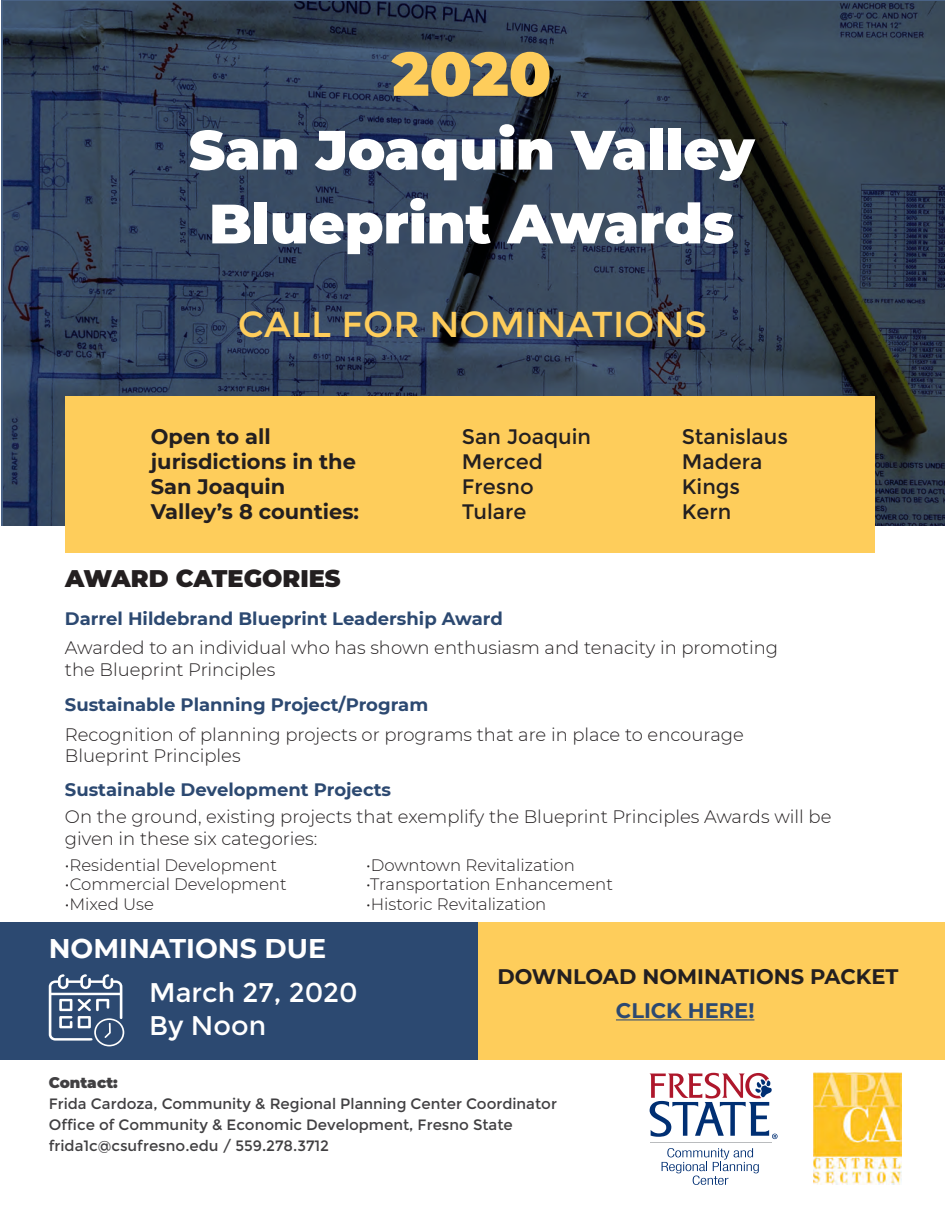
<style>
.page{position:relative;width:945px;height:1215px;background:#fff}
.page>*{position:absolute;margin:0;border:0;box-sizing:border-box;transform-origin:0 0}
.t1{font:36px "Montserrat";color:#fecd5b}
.t2{font:27px/32.4px "Montserrat";color:#fff}
.t3{font:700 27px "Montserrat";color:#fff}
.t4{font:900 24px "Montserrat";color:#231f20}
.t5{font:700 21px/25.2px "Montserrat";color:#231f20}
.t6{font:21px/25.2px "Montserrat";color:#231f20}
.t7{font:700 21px "Montserrat";color:#2c4971}
.t8{font:300 18px/21.6px "Montserrat";color:#231f20}
.t9{font:700 18px "Montserrat";color:#2c4971}
.t10{font:300 16.5px "Montserrat";color:#231f20}
.t11{font:15px/21px "Montserrat";color:#414042}
.t12{font:900 15px "Montserrat";color:#414042}
</style>
<div class="page">
<div style="left:0;top:922px;width:479px;height:138px;background:#2c4971"></div>
<div style="left:478px;top:922px;width:467px;height:138px;background:#fecd5b"></div>
<svg style="left:49px;top:974px;width:75px;height:72px"></svg>
<img style="left:813px;top:1073px;width:88px;height:112px">
<hr style="left:650px;top:1142px;width:122px;height:1px;background:#babcbe">
<svg style="left:662px;top:1148px;width:97px;height:37px"></svg>
<svg style="left:649px;top:1073px;width:129px;height:66px"></svg>
<svg style="left:2px;top:0;width:943px;height:525px;fill:#37495d"></svg>
<svg style="left:391px;top:52px;width:159px;height:45px"></svg>
<svg style="left:190px;top:130px;width:107px;height:41px"></svg>
<svg style="left:315px;top:124px;width:237px;height:56px"></svg>
<svg style="left:570px;top:131px;width:75px;height:39px"></svg>
<div style="left:650px;top:129px;width:13px;height:41px;background:#fff"></div>
<div style="left:668px;top:129px;width:13px;height:41px;background:#fff"></div>
<svg style="left:684px;top:139px;width:71px;height:42px"></svg>
<svg style="left:212px;top:205px;width:39px;height:38px"></svg>
<div style="left:255px;top:202px;width:12px;height:41px;background:#fff"></div>
<svg style="left:273px;top:198px;width:218px;height:56px"></svg>
<svg style="left:507px;top:205px;width:129px;height:39px"></svg>
<svg style="left:642px;top:202px;width:91px;height:42px"></svg>
<div style="left:65px;top:397px;width:809px;height:156px;background:#fecd5b"></div>
<hr style="left:616px;top:1019px;width:138px;height:1px;background:#2c4971">
<svg style="left:877px;top:1148px;width:25px;height:37px"></svg>
<svg style="left:13px;top:14px;width:54px;height:54px"></svg>
<svg style="left:877px;top:14px;width:54px;height:54px;fill:#3e4e60"></svg>
<h1 class="t1" style="left:238px;top:304px;width:471px">CALL FOR NOMINATIONS</h1>
<p class="t5" style="left:151px;top:423px;width:210px">Open to all jurisdictions in the<br>San Joaquin<br>Valley’s 8 counties:</p>
<p class="t6" style="left:462px;top:424px;width:131px">San Joaquin<br>Merced<br>Fresno<br>Tulare</p>
<p class="t6" style="left:682px;top:424px;width:108px">Stanislaus<br>Madera<br>Kings<br>Kern</p>
<h3 class="t4" style="left:65px;top:560px;width:277px">AWARD CATEGORIES</h3>
<p class="t9" style="left:65px;top:605px;width:439px">Darrel Hildebrand Blueprint Leadership Award</p>
<p class="t8" style="left:65px;top:636px;width:715px">Awarded to an individual who has shown enthusiasm and tenacity in promoting the Blueprint Principles</p>
<p class="t9" style="left:65px;top:692px;width:365px">Sustainable Planning Project/Program</p>
<p class="t8" style="left:65px;top:723px;width:681px">Recognition of planning projects or programs that are in place to encourage<br>Blueprint Principles</p>
<p class="t9" style="left:65px;top:777px;width:328px">Sustainable Development Projects</p>
<p class="t8" style="left:65px;top:805px;width:768px">On the ground, existing projects that exemplify the Blueprint Principles Awards will be given in these six categories:</p>
<p class="t10" style="left:65px;top:854px;width:214px">•Residential Development</p>
<p class="t10" style="left:65px;top:873px;width:223px">•Commercial Development</p>
<p class="t10" style="left:65px;top:893px;width:91px">•Mixed Use</p>
<p class="t10" style="left:366px;top:854px;width:210px">•Downtown Revitalization</p>
<p class="t10" style="left:366px;top:873px;width:248px">•Transportation Enhancement</p>
<p class="t10" style="left:366px;top:893px;width:182px">•Historic Revitalization</p>
<h2 class="t3" style="left:49px;top:929px;width:279px">NOMINATIONS DUE</h2>
<h2 class="t2" style="left:149px;top:977px;width:210px">March 27, 2020<br>By Noon</h2>
<p class="t5" style="left:497px;top:963px;width:403px">DOWNLOAD NOMINATIONS PACKET</p>
<p class="t7" style="left:616px;top:996px;width:140px">CLICK HERE!</p>
<p class="t12" style="left:49px;top:1072px;width:71px">Contact:</p>
<p class="t11" style="left:49px;top:1094px;width:510px">Frida Cardoza, Community &amp; Regional Planning Center Coordinator<br>Office of Community &amp; Economic Development, Fresno State frida1c@csufresno.edu / 559.278.3712</p>
</div>
